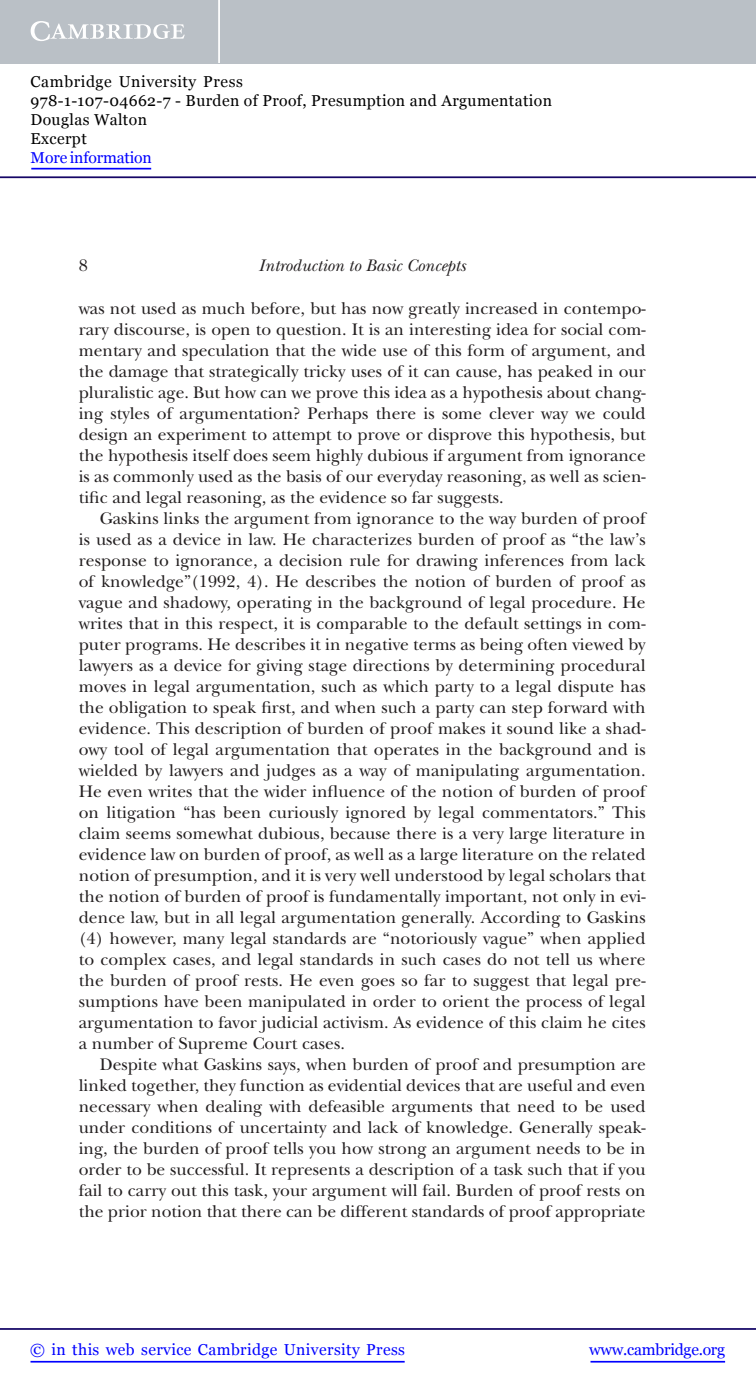
<style>
.page{position:relative;width:756px;height:1388px;background:#fff}
.page>*{position:absolute;margin:0;border:0;box-sizing:border-box;transform-origin:0 0}
.t1{font:17.5px/21px "New Baskerville Std";color:#231f20;text-align:justify}
.t2{font:italic 17.5px "New Baskerville Std";color:#231f20}
.t3{font:15.75px/18.9px "Georgia";letter-spacing:.025em;color:#000}
.t4{font:15.75px "Georgia";letter-spacing:.025em;color:#00f}
.t5{font:15.75px "Georgia";letter-spacing:-.015em;color:#00f}
.t6{font:15.75px "Georgia";letter-spacing:-.01em;color:#00f}
</style>
<div class="page">
<hr style="left:591px;top:1361px;width:134px;height:1px;background:#00f">
<hr style="left:0;top:1328px;width:756px;height:2px;background:#150666">
<hr style="left:31px;top:1361px;width:374px;height:1px;background:#00f">
<div style="left:0;top:0;width:756px;height:63px;background:#bac0c6"></div>
<svg style="left:31px;top:21px;width:154px;height:20px"></svg>
<hr style="left:218px;top:0;width:2px;height:63px;background:#fff">
<hr style="left:0;top:176px;width:756px;height:2px;background:#150666">
<hr style="left:31px;top:168px;width:120px;height:1px;background:#00f">
<p class="t3" style="left:31px;top:73px;width:523px">Cambridge University Press<br>978-1-107-04662-7 - Burden of Proof, Presumption and Argumentation<br>Douglas Walton<br>Excerpt</p>
<p class="t6" style="left:31px;top:148px;width:123px">More information</p>
<p class="t1" style="left:79px;top:257px;width:11px">8</p>
<p class="t2" style="left:259px;top:259px;width:209px">Introduction to Basic Concepts</p>
<p class="t1" style="left:79px;top:299px;width:569px">was not used as much before, but has now greatly increased in contempo&shy;rary discourse, is open to question. It is an interesting idea for social com&shy;mentary and speculation that the wide use of this form of argument, and the damage that strategically tricky uses of it can cause, has peaked in our pluralistic age. But how can we prove this idea as a hypothesis about chang&shy;ing styles of argumentation? Perhaps there is some clever way we could design an experiment to attempt to prove or disprove this hypothesis, but the hypothesis itself does seem highly dubious if argument from ignorance is as commonly used as the basis of our everyday reasoning, as well as scien&shy;tific and legal reasoning, as the evidence so far suggests.</p>
<p class="t1" style="left:79px;top:509px;width:568px;text-indent:21px">Gaskins links the argument from ignorance to the way burden of proof is used as a device in law. He characterizes burden of proof as “the law’s response to ignorance, a decision rule for drawing inferences from lack of knowledge”(1992, 4). He describes the notion of burden of proof as vague and shadowy, operating in the background of legal procedure. He writes that in this respect, it is comparable to the default settings in com&shy;puter programs. He describes it in negative terms as being often viewed by lawyers as a device for giving stage directions by determining procedural moves in legal argumentation, such as which party to a legal dispute has the obligation to speak first, and when such a party can step forward with evidence. This description of burden of proof makes it sound like a shad&shy;owy tool of legal argumentation that operates in the background and is wielded by lawyers and judges as a way of manipulating argumentation.<br>He even writes that the wider influence of the notion of burden of proof on litigation “has been curiously ignored by legal commentators.” This claim seems somewhat dubious, because there is a very large literature in evidence law on burden of proof, as well as a large literature on the related notion of presumption, and it is very well understood by legal scholars that the notion of burden of proof is fundamentally important, not only in evi&shy;dence law, but in all legal argumentation generally. According to Gaskins (4) however, many legal standards are “notoriously vague” when applied to complex cases, and legal standards in such cases do not tell us where the burden of proof rests. He even goes so far to suggest that legal pre&shy;sumptions have been manipulated in order to orient the process of legal argumentation to favor judicial activism. As evidence of this claim he cites a number of Supreme Court cases.</p>
<p class="t1" style="left:79px;top:1055px;width:569px;text-indent:21px">Despite what Gaskins says, when burden of proof and presumption are linked together, they function as evidential devices that are useful and even necessary when dealing with defeasible arguments that need to be used under conditions of uncertainty and lack of knowledge. Generally speak&shy;ing, the burden of proof tells you how strong an argument needs to be in order to be successful. It represents a description of a task such that if you fail to carry out this task, your argument will fail. Burden of proof rests on the prior notion that there can be different standards of proof appropriate</p>
<p class="t4" style="left:30px;top:1339px;width:376px">© in this web service Cambridge University Press</p>
<p class="t5" style="left:589px;top:1339px;width:137px">www.cambridge.org</p>
</div>
